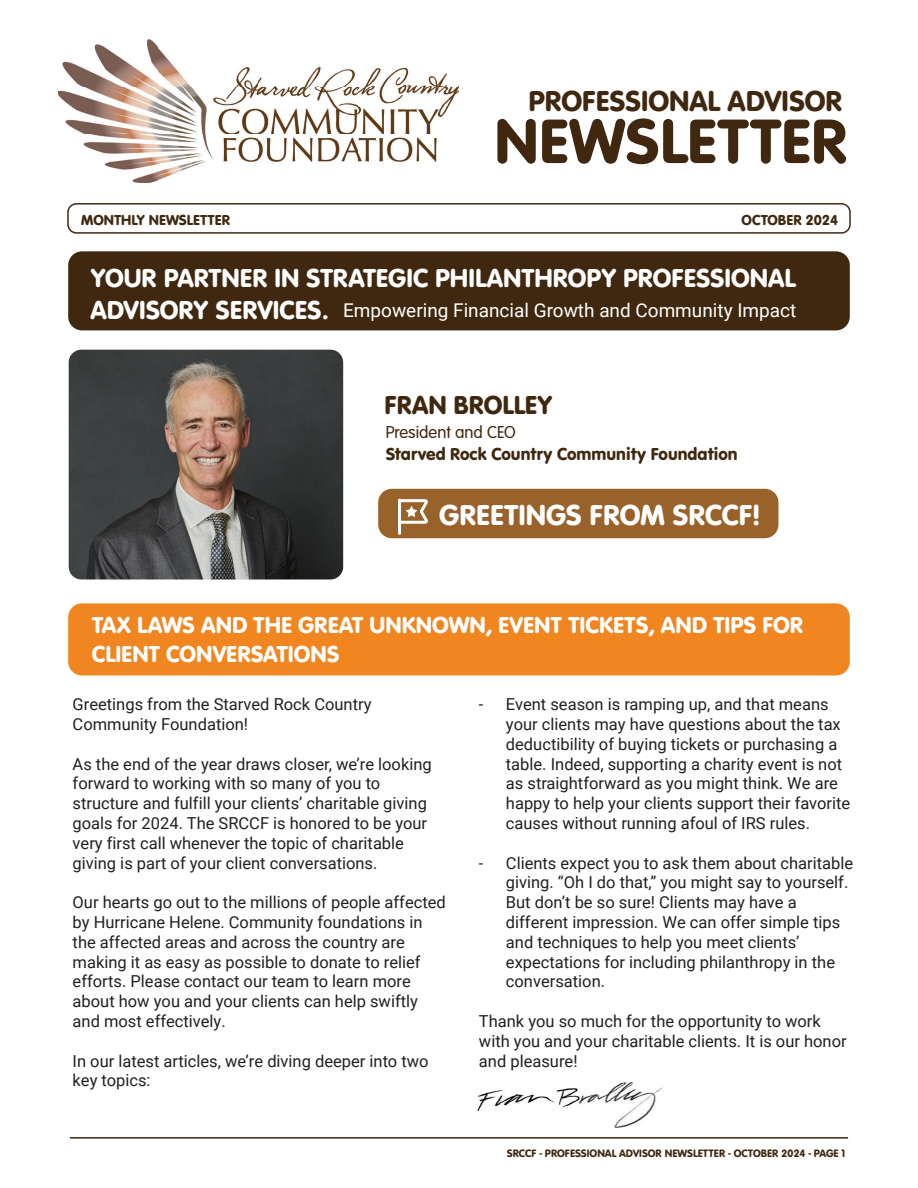
<style>
.page{position:relative;width:918px;height:1188px;background:#fff}
.page>*{position:absolute;margin:0;border:0;box-sizing:border-box;transform-origin:0 0}
.t1{font:65.25px "VAG Rundschrift D";color:#402810}
.t2{font:30px "VAG Rundschrift D";color:#402810}
.t3{font:30px "VAG Rundschrift D";color:#fff}
.t4{font:27px "VAG Rundschrift D";color:#fff}
.t5{font:27px "VAG Rundschrift D";color:#402810}
.t6{font:24px/28.8px "VAG Rundschrift D";color:#fff}
.t7{font:19.05px "Roboto";color:#fff}
.t8{font:18px "VAG Rundschrift D";color:#402810}
.t9{font:300 18px "VAG Rundschrift D";color:#402810}
.t10{font:16.5px/19.8px "Roboto";color:#231f20}
.t11{font:15px "VAG Rundschrift D";color:#402810}
.t12{font:11.25px "VAG Rundschrift D";color:#402810}
.s1{font-family:"VAG Rundschrift D";font-size:27px}
</style>
<div class="page">
<img style="left:69px;top:350px;width:274px;height:230px">
<svg style="left:67px;top:203px;width:784px;height:31px"></svg>
<img style="left:58px;top:40px;width:401px;height:143px">
<div style="left:68px;top:251px;width:782px;height:79px;background:#402810;border-radius:14px"></div>
<div style="left:68px;top:603px;width:782px;height:72px;background:#f18621;border-radius:14px"></div>
<img style="left:477px;top:1082px;width:186px;height:46px">
<hr style="left:70px;top:1137px;width:778px;height:2px;background:#402810">
<div style="left:378px;top:489px;width:400px;height:49px;background:#98622a;border-radius:14px"></div>
<svg style="left:398px;top:499px;width:30px;height:36px"></svg>
<h2 class="t2" style="left:529px;top:83px;width:316px">PROFESSIONAL ADVISOR</h2>
<h1 class="t1" style="left:494px;top:103px;width:355px">NEWSLETTER</h1>
<p class="t11" style="left:81px;top:211px;width:150px">MONTHLY NEWSLETTER</p>
<p class="t11" style="left:742px;top:211px;width:98px">OCTOBER 2024</p>
<h3 class="t4" style="left:90px;top:262px;width:707px">YOUR PARTNER IN STRATEGIC PHILANTHROPY PROFESSIONAL</h3>
<p class="t7" style="left:90px;top:297px;width:707px"><span class="s1">ADVISORY SERVICES.</span> Empowering Financial Growth and Community Impact</p>
<h3 class="t5" style="left:384px;top:389px;width:170px">FRAN BROLLEY</h3>
<p class="t9" style="left:386px;top:423px;width:132px">President and CEO</p>
<p class="t8" style="left:386px;top:443px;width:354px">Starved Rock Country Community Foundation</p>
<h2 class="t3" style="left:439px;top:497px;width:322px">GREETINGS FROM SRCCF!</h2>
<h3 class="t6" style="left:92px;top:610px;width:713px">TAX LAWS AND THE GREAT UNKNOWN, EVENT TICKETS, AND TIPS FOR<br>CLIENT CONVERSATIONS</h3>
<p class="t10" style="left:73px;top:694px;width:300px">Greetings from the Starved Rock Country<br>Community Foundation!</p>
<p class="t10" style="left:73px;top:753px;width:361px">As the end of the year draws closer, we’re looking forward to working with so many of you to structure and fulfill your clients’ charitable giving goals for 2024. The SRCCF is honored to be your very first call whenever the topic of charitable giving is part of your client conversations.</p>
<p class="t10" style="left:73px;top:892px;width:375px">Our hearts go out to the millions of people affected by Hurricane Helene. Community foundations in the affected areas and across the country are making it as easy as possible to donate to relief efforts. Please contact our team to learn more about how you and your clients can help swiftly and most effectively.</p>
<p class="t10" style="left:73px;top:1050px;width:357px">In our latest articles, we’re diving deeper into two key topics:</p>
<p class="t10" style="left:506px;top:694px;width:346px;text-indent:-27px">- Event season is ramping up, and that means your clients may have questions about the tax deductibility of buying tickets or purchasing a table. Indeed, supporting a charity event is not as straightforward as you might think. We are happy to help your clients support their favorite causes without running afoul of IRS rules.</p>
<p class="t10" style="left:506px;top:852px;width:349px;text-indent:-27px">- Clients expect you to ask them about charitable giving. “Oh I do that,” you might say to yourself.<br>But don’t be so sure! Clients may have a different impression. We can offer simple tips and techniques to help you meet clients’ expectations for including philanthropy in the conversation.</p>
<p class="t10" style="left:479px;top:1011px;width:369px">Thank you so much for the opportunity to work with you and your charitable clients. It is our honor and pleasure!</p>
<p class="t12" style="left:507px;top:1147px;width:340px">SRCCF - PROFESSIONAL ADVISOR NEWSLETTER - OCTOBER 2024 - PAGE 1</p>
</div>
